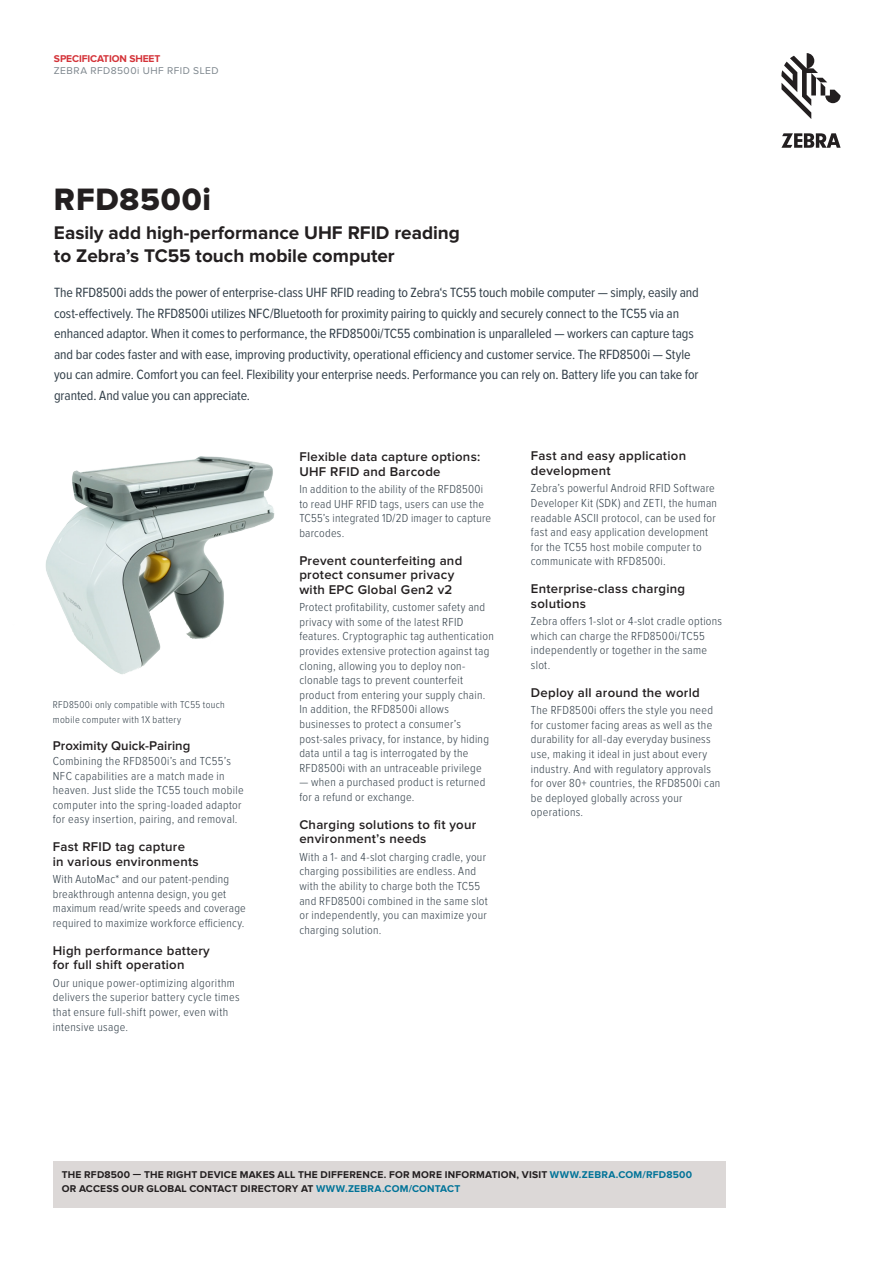
<style>
.page{position:relative;width:893px;height:1263px;background:#fff}
.page>*{position:absolute;margin:0;border:0;box-sizing:border-box;transform-origin:0 0}
.Header_1{font:32.1px "Proxima Nova Extrabld";letter-spacing:.025em;color:#231f20}
.Header_2{font:700 18.9px/22.8px "Proxima Nova";color:#231f20}
.INTRO_Body_Copy_Cond{font:13.8px/20.4px "Proxima Nova Cond";letter-spacing:-.005em;color:#313e48}
.Header_4{font:600 13.2px/14.5px "Proxima Nova";letter-spacing:.02em;color:#231f20}
.Body_Copy_Condensed{font:300 12px/14.5px "Proxima Nova Cond";letter-spacing:.025em;color:#313e48}
.Header_4-2{font:300 12px/14.5px "Proxima Nova Cond";letter-spacing:.03em;color:#313e48}
.Small_Callout_Text{font:700 10.2px/14.5px "Proxima Nova";letter-spacing:.02em;color:#231f20}
.Header_4-3{font:300 10.2px/14.5px "Proxima Nova Cond";letter-spacing:.035em;color:#313e48}
.t1{font:10.2px "Proxima Nova";letter-spacing:.05em;color:#7c858c}
.Zebra_Asset_Name{font:700 10.2px "Proxima Nova";letter-spacing:-.01em;color:#d43238}
.s1{color:#007398}
</style>
<div class="page">
<svg style="left:781px;top:54px;width:60px;height:65px"></svg>
<svg style="left:781px;top:133px;width:60px;height:15px"></svg>
<div style="left:53px;top:1161px;width:673px;height:47px;background:#dcd8d7"></div>
<img style="left:45px;top:456px;width:230px;height:218px">
<p class="Zebra_Asset_Name" style="left:54px;top:54px;width:108px">SPECIFICATION SHEET</p>
<p class="t1" style="left:54px;top:66px;width:166px">ZEBRA RFD8500i UHF RFID SLED</p>
<p class="Header_1" style="left:54px;top:181px;width:159px">RFD8500i</p>
<p class="Header_2" style="left:54px;top:222px;width:408px">Easily add high-performance UHF RFID reading to Zebra’s TC55 touch mobile computer</p>
<p class="INTRO_Body_Copy_Cond" style="left:54px;top:283px;width:646px">The RFD8500i adds the power of enterprise-class UHF RFID reading to Zebra‘s TC55 touch mobile computer — simply, easily and cost-effectively. The RFD8500i utilizes NFC/Bluetooth for proximity pairing to quickly and securely connect to the TC55 via an enhanced adaptor. When it comes to performance, the RFD8500i/TC55 combination is unparalleled — workers can capture tags and bar codes faster and with ease, improving productivity, operational efficiency and customer service. The RFD8500i — Style you can admire. Comfort you can feel. Flexibility your enterprise needs. Performance you can rely on. Battery life you can take for granted. And value you can appreciate.</p>
<p class="Header_4-3" style="left:53px;top:698px;width:174px">RFD8500i only compatible with TC55 touch mobile computer with 1X battery</p>
<p class="Header_4" style="left:53px;top:739px;width:139px">Proximity Quick-Pairing</p>
<p class="Header_4-2" style="left:53px;top:754px;width:192px">Combining the RFD8500i’s and TC55’s NFC capabilities are a match made in heaven. Just slide the TC55 touch mobile computer into the spring-loaded adaptor for easy insertion, pairing, and removal.</p>
<p class="Header_4" style="left:53px;top:840px;width:147px">Fast RFID tag capture in various environments</p>
<p class="Body_Copy_Condensed" style="left:53px;top:872px;width:195px">With AutoMac* and our patent-pending breakthrough antenna design, you get maximum read/write speeds and coverage required to maximize workforce efficiency.</p>
<p class="Header_4" style="left:53px;top:943px;width:159px">High performance battery for full shift operation</p>
<p class="Body_Copy_Condensed" style="left:53px;top:976px;width:188px">Our unique power-optimizing algorithm delivers the superior battery cycle times that ensure full-shift power, even with intensive usage.</p>
<p class="Header_4" style="left:299px;top:450px;width:182px">Flexible data capture options:<br>UHF RFID and Barcode</p>
<p class="Body_Copy_Condensed" style="left:299px;top:482px;width:193px">In addition to the ability of the RFD8500i to read UHF RFID tags, users can use the TC55’s integrated 1D/2D imager to capture barcodes.</p>
<p class="Header_4" style="left:299px;top:553px;width:164px">Prevent counterfeiting and protect consumer privacy with EPC Global Gen2 v2</p>
<p class="Body_Copy_Condensed" style="left:299px;top:600px;width:196px">Protect profitability, customer safety and privacy with some of the latest RFID features. Cryptographic tag authentication provides extensive protection against tag cloning, allowing you to deploy non&shy;clonable tags to prevent counterfeit product from entering your supply chain.<br>In addition, the RFD8500i allows businesses to protect a consumer’s post-sales privacy, for instance, by hiding data until a tag is interrogated by the RFD8500i with an untraceable privilege</p>
<p class="Body_Copy_Condensed" style="left:299px;top:775px;width:188px">— when a purchased product is returned for a refund or exchange.</p>
<p class="Header_4" style="left:299px;top:818px;width:178px">Charging solutions to fit your environment’s needs</p>
<p class="Body_Copy_Condensed" style="left:299px;top:850px;width:190px">With a 1- and 4-slot charging cradle, your charging possibilities are endless. And with the ability to charge both the TC55 and RFD8500i combined in the same slot or independently, you can maximize your charging solution.</p>
<p class="Header_4" style="left:531px;top:449px;width:157px">Fast and easy application development</p>
<p class="Body_Copy_Condensed" style="left:531px;top:481px;width:188px">Zebra’s powerful Android RFID Software Developer Kit (SDK) and ZETI, the human readable ASCII protocol, can be used for fast and easy application development for the TC55 host mobile computer to communicate with RFD8500i.</p>
<p class="Header_4" style="left:531px;top:582px;width:156px">Enterprise-class charging solutions</p>
<p class="Body_Copy_Condensed" style="left:531px;top:614px;width:193px">Zebra offers 1-slot or 4-slot cradle options which can charge the RFD8500i/TC55 independently or together in the same slot.</p>
<p class="Header_4" style="left:531px;top:685px;width:170px">Deploy all around the world</p>
<p class="Body_Copy_Condensed" style="left:531px;top:703px;width:191px">The RFD8500i offers the style you need for customer facing areas as well as the durability for all-day everyday business use, making it ideal in just about every industry. And with regulatory approvals for over 80+ countries, the RFD8500i can be deployed globally across your operations.</p>
<p class="Small_Callout_Text" style="left:62px;top:1167px;width:632px">THE RFD8500 — THE RIGHT DEVICE MAKES ALL THE DIFFERENCE. FOR MORE INFORMATION, VISIT <span class="s1">WWW.ZEBRA.COM/RFD8500<br></span>OR ACCESS OUR GLOBAL CONTACT DIRECTORY AT <span class="s1">WWW.ZEBRA.COM/CONTACT</span></p>
</div>
